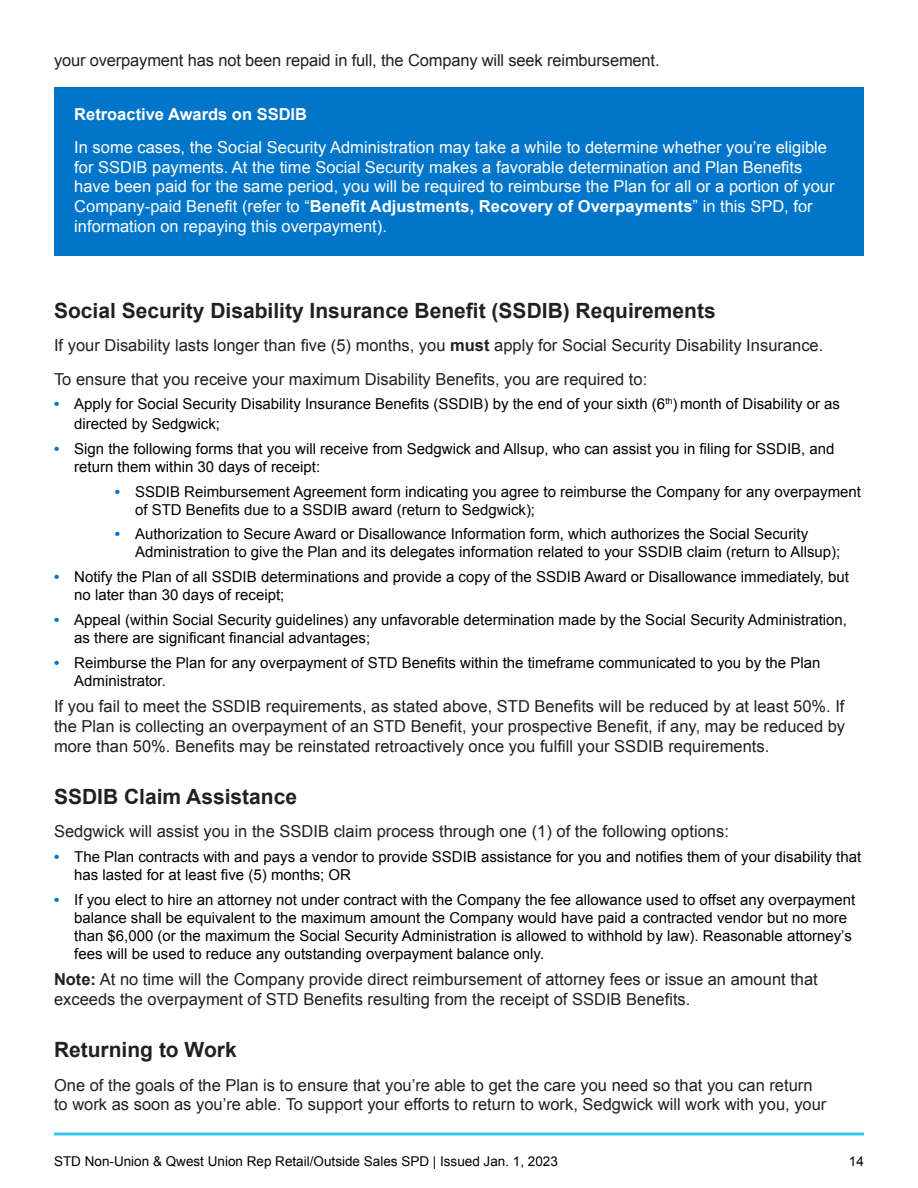
<style>
.page{position:relative;width:918px;height:1188px;background:#fff}
.page>*{position:absolute;margin:0;border:0;box-sizing:border-box;transform-origin:0 0}
.t1{font:700 21px "Arial";color:#231f20}
.t2{font:16.5px/19.8px "Arial";color:#231f20}
.t3{font:16.5px/19.8px "Arial";color:#fff}
.t4{font:700 16.5px "Arial";color:#fff}
.t5{font:15px/18px "Arial";color:#000}
.t6{font:13.5px "Arial";color:#000}
.s1{font-weight:700}
.s2{font-weight:700;color:#0075c9}
</style>
<div class="page">
<svg style="left:54px;top:1132px;width:810px;height:4px;background:#69d4f6"></svg>
<div style="left:54px;top:87px;width:810px;height:56px;background:#0075c9"></div>
<div style="left:54px;top:121px;width:810px;height:135px;background:#0075c9"></div>
<p class="t2" style="left:54px;top:50px;width:607px">your overpayment has not been repaid in full, the Company will seek reimbursement.</p>
<p class="t4" style="left:74px;top:103px;width:234px">Retroactive Awards on SSDIB</p>
<p class="t3" style="left:74px;top:137px;width:762px">In some cases, the Social Security Administration may take a while to determine whether you’re eligible for SSDIB payments. At the time Social Security makes a favorable determination and Plan Benefits have been paid for the same period, you will be required to reimburse the Plan for all or a portion of your Company-paid Benefit (refer to “<span class="s1">Benefit Adjustments, Recovery of Overpayments</span>” in this SPD, for information on repaying this overpayment).</p>
<h1 class="t1" style="left:54px;top:297px;width:663px">Social Security Disability Insurance Benefit (SSDIB) Requirements</h1>
<p class="t2" style="left:54px;top:329px;width:771px;line-height:33.3px">If your Disability lasts longer than five (5) months, you <span class="s1">must</span> apply for Social Security Disability Insurance.<br>To ensure that you receive your maximum Disability Benefits, you are required to:</p>
<p class="t5" style="left:74px;top:394px;width:767px;line-height:19.8px;text-indent:-20px"><span class="s2">•</span> Apply for Social Security Disability Insurance Benefits (SSDIB) by the end of your sixth (6<sup>th</sup>) month of Disability or as directed by Sedgwick;</p>
<p class="t5" style="left:74px;top:440px;width:762px;text-indent:-20px"><span class="s2">•</span> Sign the following forms that you will receive from Sedgwick and Allsup, who can assist you in filing for SSDIB, and return them within 30 days of receipt:</p>
<p class="t5" style="left:135px;top:483px;width:728px;text-indent:-20px"><span class="s2">•</span> SSDIB Reimbursement Agreement form indicating you agree to reimburse the Company for any overpayment of STD Benefits due to a SSDIB award (return to Sedgwick);</p>
<p class="t5" style="left:135px;top:525px;width:707px;text-indent:-20px"><span class="s2">•</span> Authorization to Secure Award or Disallowance Information form, which authorizes the Social Security<br>Administration to give the Plan and its delegates information related to your SSDIB claim (return to Allsup);</p>
<p class="t5" style="left:74px;top:568px;width:776px;text-indent:-20px"><span class="s2">•</span> Notify the Plan of all SSDIB determinations and provide a copy of the SSDIB Award or Disallowance immediately, but no later than 30 days of receipt;</p>
<p class="t5" style="left:74px;top:611px;width:774px;text-indent:-20px"><span class="s2">•</span> Appeal (within Social Security guidelines) any unfavorable determination made by the Social Security Administration, as there are significant financial advantages;</p>
<p class="t5" style="left:74px;top:654px;width:748px;text-indent:-20px"><span class="s2">•</span> Reimburse the Plan for any overpayment of STD Benefits within the timeframe communicated to you by the Plan<br>Administrator.</p>
<p class="t2" style="left:54px;top:697px;width:793px;text-align:justify">If you fail to meet the SSDIB requirements, as stated above, STD Benefits will be reduced by at least 50%. If the Plan is collecting an overpayment of an STD Benefit, your prospective Benefit, if any, may be reduced by more than 50%. Benefits may be reinstated retroactively once you fulfill your SSDIB requirements.</p>
<h1 class="t1" style="left:54px;top:783px;width:245px">SSDIB Claim Assistance</h1>
<p class="t2" style="left:54px;top:822px;width:676px">Sedgwick will assist you in the SSDIB claim process through one (1) of the following options:</p>
<p class="t5" style="left:74px;top:848px;width:789px;text-indent:-20px"><span class="s2">•</span> The Plan contracts with and pays a vendor to provide SSDIB assistance for you and notifies them of your disability that has lasted for at least five (5) months; OR</p>
<p class="t5" style="left:74px;top:891px;width:783px;text-indent:-20px"><span class="s2">•</span> If you elect to hire an attorney not under contract with the Company the fee allowance used to offset any overpayment balance shall be equivalent to the maximum amount the Company would have paid a contracted vendor but no more than $6,000 (or the maximum the Social Security Administration is allowed to withhold by law). Reasonable attorney’s fees will be used to reduce any outstanding overpayment balance only.</p>
<p class="t2" style="left:54px;top:970px;width:765px"><span class="s1">Note:</span> At no time will the Company provide direct reimbursement of attorney fees or issue an amount that exceeds the overpayment of STD Benefits resulting from the receipt of SSDIB Benefits.</p>
<h1 class="t1" style="left:54px;top:1036px;width:184px">Returning to Work</h1>
<p class="t2" style="left:54px;top:1075px;width:774px">One of the goals of the Plan is to ensure that you’re able to get the care you need so that you can return to work as soon as you’re able. To support your efforts to return to work, Sedgwick will work with you, your</p>
<p class="t6" style="left:54px;top:1152px;width:505px">STD Non-Union &amp; Qwest Union Rep Retail/Outside Sales SPD | Issued Jan. 1, 2023</p>
<p class="t6" style="left:849px;top:1152px;width:17px">14</p>
</div>
